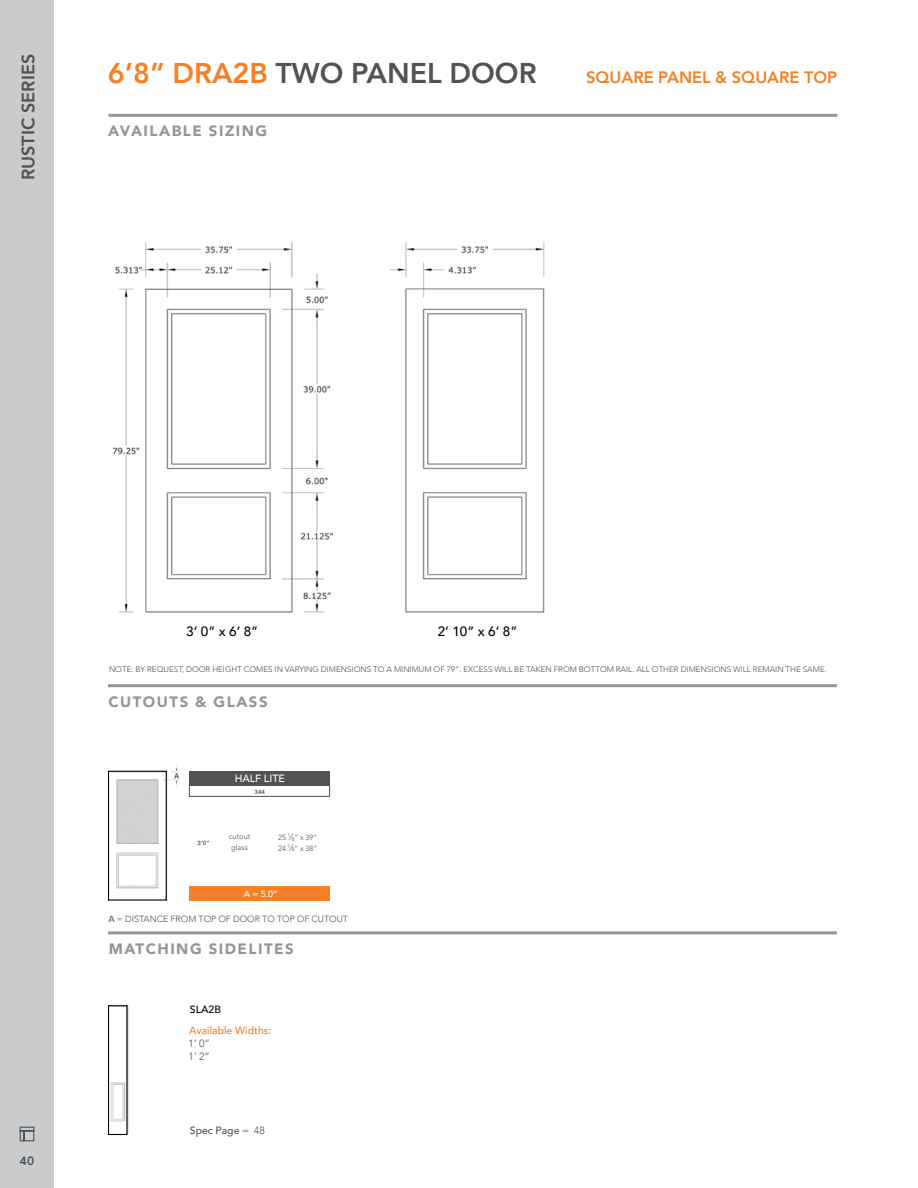
<style>
.page{position:relative;width:918px;height:1188px;background:#fff}
.page>*{position:absolute;margin:0;border:0;box-sizing:border-box;transform-origin:0 0}
.t1{font:800 28.5px "Avenir";color:#515254}
.t2{font:800 18px "Avenir";color:#515254}
.t3{font:800 16.5px "Avenir";color:#f58025}
.t4{font:900 15px "Avenir";letter-spacing:.1em;color:#939598}
.t5{font:500 13.5px "Avenir";color:#000}
.t6{font:800 12px "Avenir";color:#47535f}
.t7{font:500 10.5px "Avenir";color:#f58025}
.t8{font:500 10.5px "Avenir";color:#515254}
.t9{font:300 10.5px/12.6px "Avenir";color:#515254}
.t10{font:500 10.5px "Avenir";color:#fff}
.t11{font:500 10.5px "Avenir";color:#000}
.t12{font:300 9px "Avenir";color:#515254}
.t13{font:500 9px "Avenir";color:#fff}
.t14{font:300 8.1px "Avenir";color:#515254}
.t15{font:300 7.5px/10.8px "Avenir";color:#515254}
.t16{font:800 6px "Avenir";color:#515254}
.s1{color:#f58025}
.s2{font-size:9px}
.s3{font-weight:500}
.s4{font-weight:300}
</style>
<div class="page">
<div style="left:108px;top:684px;width:729px;height:3px;border:2px solid #939598"></div>
<div style="left:108px;top:114px;width:729px;height:3px;border:2px solid #939598"></div>
<div style="left:108px;top:931px;width:729px;height:3px;border:2px solid #939598"></div>
<img style="left:112px;top:242px;width:221px;height:371px">
<img style="left:390px;top:242px;width:155px;height:371px">
<img style="left:110px;top:1005px;width:19px;height:129px">
<img style="left:108px;top:765px;width:72px;height:136px">
<div style="left:189px;top:771px;width:141px;height:14px;background:#515254"></div>
<div style="left:189px;top:886px;width:141px;height:15px;background:#f58025"></div>
<div style="left:189px;top:785px;width:141px;height:12px;border:1px solid #515254"></div>
<div style="left:108px;top:771px;width:59px;height:130px;border:1px solid #000"></div>
<div style="left:108px;top:1005px;width:19px;height:130px;border:1px solid #000"></div>
<div style="left:0;top:0;width:54px;height:1188px;background:#cbcbcc"></div>
<svg style="left:19px;top:1126px;width:16px;height:16px"></svg>
<h2 class="t2" style="left:14px;top:180px;width:128px;rotate:-90deg">RUSTIC SERIES</h2>
<h1 class="t1" style="left:108px;top:50px;width:430px"><span class="s1">6’8” DRA2B</span> TWO PANEL DOOR</h1>
<h3 class="t3" style="left:586px;top:64px;width:253px">SQUARE PANEL &amp; SQUARE TOP</h3>
<h3 class="t4" style="left:108px;top:118px;width:161px">AVAILABLE SIZING</h3>
<h3 class="t6" style="left:20px;top:1151px;width:16px">40</h3>
<h3 class="t5" style="left:186px;top:619px;width:74px">3’ 0” x 6’ 8”</h3>
<h3 class="t5" style="left:438px;top:619px;width:81px">2’ 10” x 6’ 8”</h3>
<p class="t14" style="left:109px;top:665px;width:719px">NOTE: BY REQUEST, DOOR HEIGHT COMES IN VARYING DIMENSIONS TO A MINIMUM OF 79”. EXCESS WILL BE TAKEN FROM BOTTOM RAIL. ALL OTHER DIMENSIONS WILL REMAIN THE SAME.</p>
<h3 class="t4" style="left:108px;top:689px;width:161px">CUTOUTS &amp; GLASS</h3>
<p class="t10" style="left:235px;top:769px;width:52px">HALF LITE</p>
<p class="t16" style="left:198px;top:838px;width:13px">3’0”</p>
<p class="t16" style="left:255px;top:787px;width:12px">344</p>
<p class="t15" style="left:229px;top:831px;width:23px;text-align:center">cutout glass</p>
<p class="t15" style="left:278px;top:832px;width:41px">25 <sup>1</sup><span class="s2">⁄</span><sub>8</sub>” x 39”<br>24 <sup>1</sup><span class="s2">⁄</span><sub>8</sub>” x 38”</p>
<p class="t13" style="left:244px;top:886px;width:36px">A = 5.0”</p>
<p class="t12" style="left:109px;top:914px;width:241px"><span class="s3">A</span> = DISTANCE FROM TOP OF DOOR TO TOP OF CUTOUT</p>
<h3 class="t4" style="left:109px;top:936px;width:187px">MATCHING SIDELITES</h3>
<p class="t11" style="left:190px;top:1000px;width:33px">SLA2B</p>
<p class="t7" style="left:189px;top:1022px;width:84px">Available Widths:</p>
<p class="t9" style="left:189px;top:1037px;width:23px">1’ 0”<br>1’ 2”</p>
<p class="t8" style="left:190px;top:1121px;width:76px">Spec Page <span class="s4">= 48</span></p>
</div>
